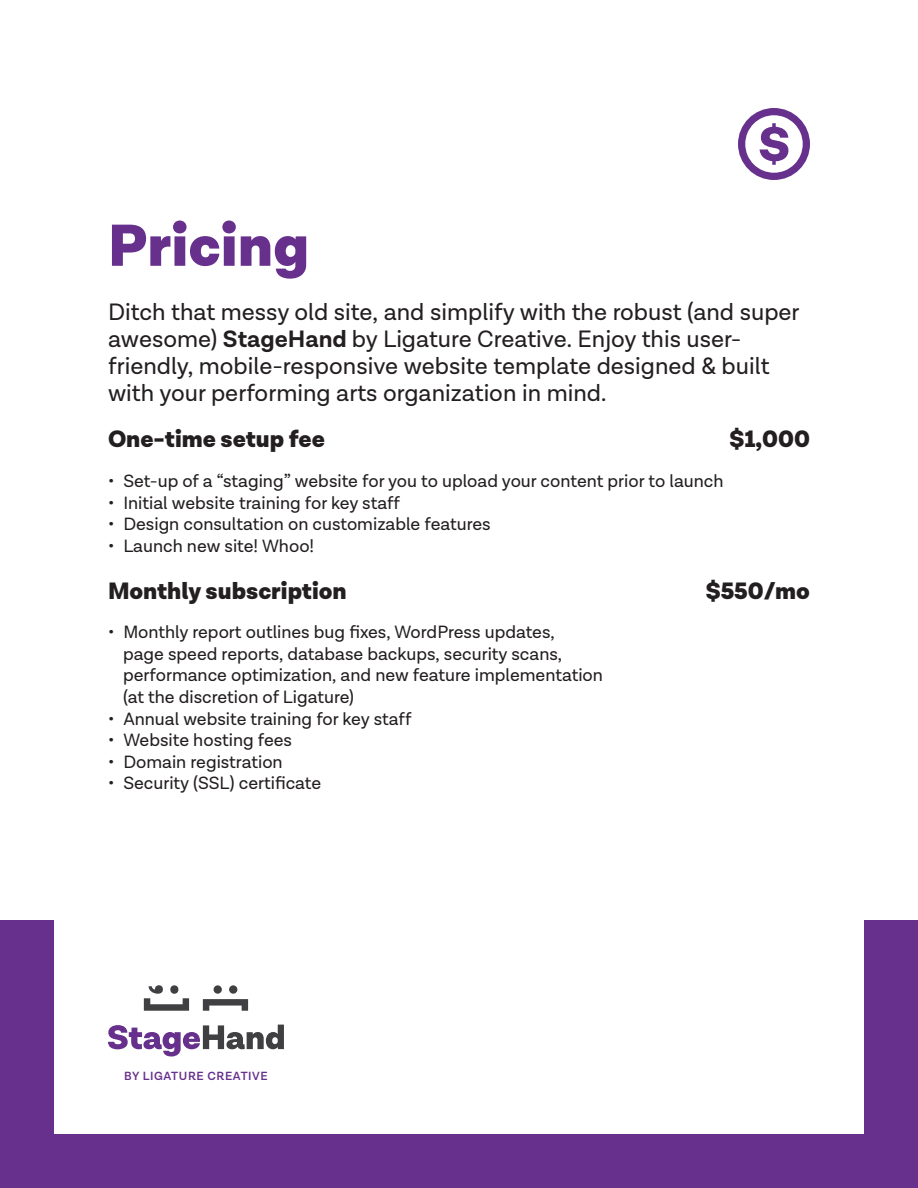
<style>
.page{position:relative;width:918px;height:1188px;background:#fff}
.page>*{position:absolute;margin:0;border:0;box-sizing:border-box;transform-origin:0 0}
.Head{font:900 60px "Lota Grotesque";color:#66308c}
.Copy{font:24px/27px "Lota Grotesque";color:#231f20}
.Sub_Head{font:900 24px "Lota Grotesque";color:#231f20}
.Copy-2{font:900 24px "Lota Grotesque";color:#231f20}
.t1{font:18px/21.6px "Lota Grotesque";color:#231f20}
.t2{font:600 12px "Lota Grotesque";letter-spacing:.05em;color:#66308c}
.s1{font-weight:700}
</style>
<div class="page">
<div style="left:864px;top:920px;width:54px;height:268px;background:#66308c"></div>
<div style="left:0;top:920px;width:54px;height:268px;background:#66308c"></div>
<div style="left:0;top:1134px;width:918px;height:54px;background:#66308c"></div>
<svg style="left:108px;top:1025px;width:176px;height:32px"></svg>
<div style="left:214px;top:985px;width:8px;height:9px;background:#404042;border-radius:50%"></div>
<div style="left:229px;top:985px;width:8px;height:9px;background:#404042;border-radius:50%"></div>
<svg style="left:203px;top:999px;width:45px;height:12px"></svg>
<svg style="left:144px;top:985px;width:45px;height:26px"></svg>
<svg style="left:738px;top:108px;width:72px;height:72px"></svg>
<p class="Head" style="left:108px;top:210px;width:203px">Pricing</p>
<p class="Copy" style="left:108px;top:299px;width:693px">Ditch that messy old site, and simplify with the robust (and super awesome) <span class="s1">StageHand</span> by Ligature Creative. Enjoy this user&shy;friendly, mobile-responsive website template designed &amp; built with your performing arts organization in mind.</p>
<p class="Copy-2" style="left:108px;top:425px;width:218px">One-time setup fee</p>
<p class="Copy-2" style="left:729px;top:425px;width:82px">$1,000</p>
<p class="t1" style="left:108px;top:471px;width:617px">• Set-up of a “staging” website for you to upload your content prior to launch</p>
<p class="t1" style="left:108px;top:492px;width:294px">• Initial website training for key staff</p>
<p class="t1" style="left:108px;top:514px;width:384px">• Design consultation on customizable features</p>
<p class="t1" style="left:108px;top:535px;width:208px">• Launch new site! Whoo!</p>
<p class="Sub_Head" style="left:108px;top:576px;width:240px">Monthly subscription</p>
<p class="Sub_Head" style="left:706px;top:576px;width:106px">$550/mo</p>
<p class="t1" style="left:123px;top:622px;width:482px;text-indent:-15px">• Monthly report outlines bug fixes, WordPress updates,<br>page speed reports, database backups, security scans, performance optimization, and new feature implementation (at the discretion of Ligature)</p>
<p class="t1" style="left:108px;top:708px;width:305px">• Annual website training for key staff</p>
<p class="t1" style="left:108px;top:730px;width:186px">• Website hosting fees</p>
<p class="t1" style="left:108px;top:751px;width:176px">• Domain registration</p>
<p class="t1" style="left:108px;top:773px;width:215px">• Security (SSL) certificate</p>
<p class="t2" style="left:124px;top:1069px;width:145px">BY LIGATURE CREATIVE</p>
</div>
